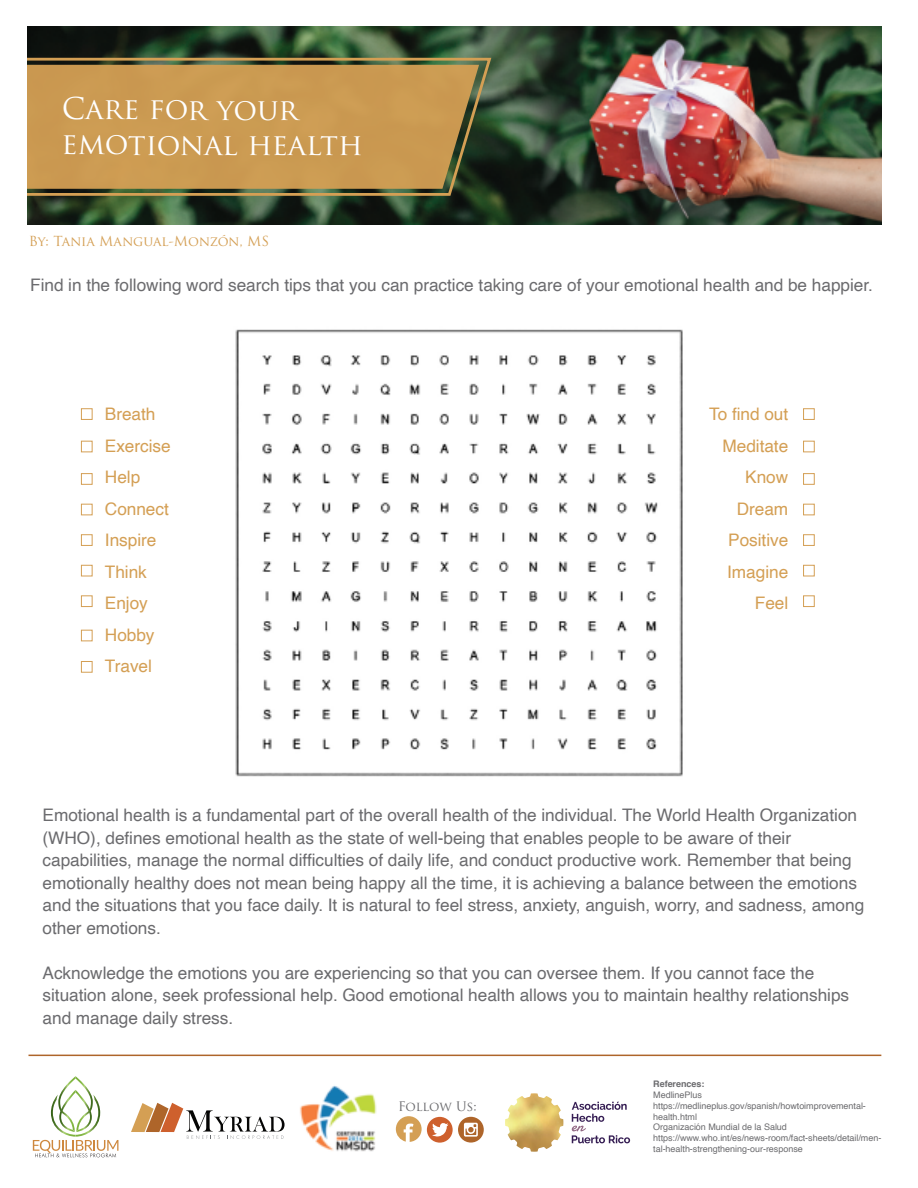
<style>
.page{position:relative;width:918px;height:1188px;background:#fff}
.page>*{position:absolute;margin:0;border:0;box-sizing:border-box;transform-origin:0 0}
.t1{font:29.25px/35.2px "Trajan Pro";letter-spacing:-.005em;color:#fff}
.t2{font:17.25px/22.5px "Helvetica";letter-spacing:-.005em;color:#6b6b6e}
.t3{font:17.25px/31.5px "Helvetica";letter-spacing:-.005em;color:#d49f54}
.t4{font:13.5px "Trajan Pro";color:#d49f54}
.t5{font:12.9px "Trajan Pro";color:#6b6b6e}
.t6{font:9px/10.8px "Helvetica";letter-spacing:-.005em;color:#6b6b6e}
.t7{font:700 9px "Helvetica";letter-spacing:-.005em;color:#6b6b6e}
</style>
<div class="page">
<img style="left:27px;top:26px;width:855px;height:198px">
<svg style="left:27px;top:56px;width:466px;height:142px"></svg>
<hr style="left:28px;top:1055px;width:853px;height:1px;background:#ae652a">
<img style="left:300px;top:1085px;width:77px;height:67px">
<svg style="left:396px;top:1116px;width:26px;height:26px"></svg>
<div style="left:427px;top:1117px;width:26px;height:26px;background:#ce602d;border-radius:50%"></div>
<svg style="left:432px;top:1123px;width:16px;height:14px"></svg>
<svg style="left:458px;top:1117px;width:26px;height:26px"></svg>
<svg style="left:464px;top:1123px;width:14px;height:14px"></svg>
<svg style="left:33px;top:1076px;width:85px;height:81px"></svg>
<svg style="left:131px;top:1103px;width:154px;height:36px"></svg>
<img style="left:505px;top:1093px;width:58px;height:59px">
<svg style="left:572px;top:1102px;width:58px;height:41px"></svg>
<img style="left:235px;top:329px;width:448px;height:448px">
<div style="left:81px;top:408px;width:12px;height:12px;border:1px solid #d49f54"></div>
<div style="left:81px;top:441px;width:12px;height:11px;border:1px solid #d49f54"></div>
<div style="left:81px;top:473px;width:12px;height:12px;border:1px solid #d49f54"></div>
<div style="left:81px;top:504px;width:12px;height:11px;border:1px solid #d49f54"></div>
<div style="left:81px;top:534px;width:12px;height:12px;border:1px solid #d49f54"></div>
<div style="left:81px;top:565px;width:12px;height:11px;border:1px solid #d49f54"></div>
<div style="left:81px;top:595px;width:12px;height:12px;border:1px solid #d49f54"></div>
<div style="left:81px;top:630px;width:12px;height:11px;border:1px solid #d49f54"></div>
<div style="left:81px;top:661px;width:12px;height:12px;border:1px solid #d49f54"></div>
<div style="left:803px;top:408px;width:12px;height:12px;border:1px solid #d49f54"></div>
<div style="left:803px;top:441px;width:12px;height:11px;border:1px solid #d49f54"></div>
<div style="left:803px;top:473px;width:12px;height:12px;border:1px solid #d49f54"></div>
<div style="left:803px;top:504px;width:12px;height:11px;border:1px solid #d49f54"></div>
<div style="left:803px;top:534px;width:12px;height:12px;border:1px solid #d49f54"></div>
<div style="left:803px;top:565px;width:12px;height:11px;border:1px solid #d49f54"></div>
<div style="left:803px;top:595px;width:12px;height:12px;border:1px solid #d49f54"></div>
<h1 class="t1" style="left:62px;top:91px;width:303px">Care for your emotional health</h1>
<p class="t4" style="left:29px;top:232px;width:242px">By: Tania Mangual-Monzón, MS</p>
<p class="t2" style="left:30px;top:274px;width:844px">Find in the following word search tips that you can practice taking care of your emotional health and be happier.</p>
<p class="t3" style="left:105px;top:399px;width:67px">Breath<br>Exercise<br>Help<br>Connect<br>Inspire<br>Think<br>Enjoy<br>Hobby<br>Travel</p>
<p class="t3" style="left:709px;top:399px;width:81px;text-align:right">To find out<br>Meditate<br>Know<br>Dream<br>Positive<br>Imagine<br>Feel</p>
<p class="t2" style="left:43px;top:804px;width:823px">Emotional health is a fundamental part of the overall health of the individual. The World Health Organization (WHO), defines emotional health as the state of well-being that enables people to be aware of their capabilities, manage the normal difficulties of daily life, and conduct productive work. Remember that being emotionally healthy does not mean being happy all the time, it is achieving a balance between the emotions and the situations that you face daily. It is natural to feel stress, anxiety, anguish, worry, and sadness, among other emotions.</p>
<p class="t2" style="left:43px;top:962px;width:808px">Acknowledge the emotions you are experiencing so that you can oversee them. If you cannot face the situation alone, seek professional help. Good emotional health allows you to maintain healthy relationships and manage daily stress.</p>
<p class="t5" style="left:398px;top:1098px;width:80px">Follow Us:</p>
<p class="t7" style="left:653px;top:1077px;width:53px">References:</p>
<p class="t6" style="left:653px;top:1090px;width:230px">MedlinePlus https://medlineplus.gov/spanish/howtoimprovemental&shy;health.html<br>Organización Mundial de la Salud https://www.who.int/es/news-room/fact-sheets/detail/men&shy;tal-health-strengthening-our-response</p>
</div>
